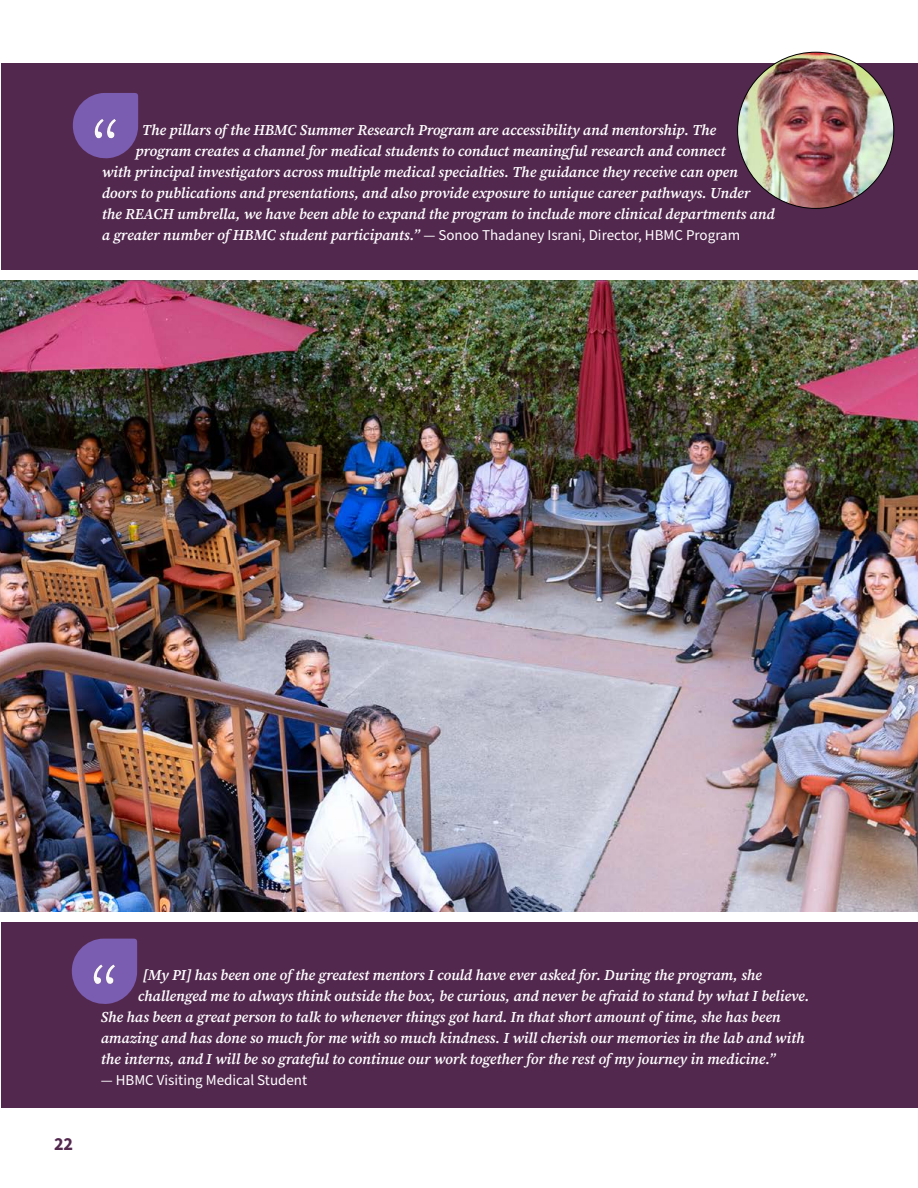
<style>
.page{position:relative;width:918px;height:1188px;background:#fff}
.page>*{position:absolute;margin:0;border:0;box-sizing:border-box;transform-origin:0 0}
.t1{font:700 18px "Source Sans Pro";color:#53284f}
.t2{font:italic 600 15px "Source Serif Pro";color:#fff}
.t3{font:15px "Source Sans Pro";color:#fff}
.s1{font-family:"Source Sans Pro";font-weight:400;font-style:normal}
</style>
<div class="page">
<div style="left:1px;top:64px;width:917px;height:206px;background:#53284f"></div>
<svg style="left:72px;top:93px;width:66px;height:66px"></svg>
<img style="left:0;top:281px;width:918px;height:631px">
<img style="left:738px;top:52px;width:156px;height:156px;border-radius:78px">
<div style="left:1px;top:923px;width:917px;height:185px;background:#53284f"></div>
<svg style="left:71px;top:939px;width:66px;height:65px"></svg>
<p class="t2" style="left:142px;top:119px;width:575px">The pillars of the HBMC Summer Research Program are accessibility and mentorship. The</p>
<p class="t2" style="left:136px;top:140px;width:591px">program creates a channel for medical students to conduct meaningful research and connect</p>
<p class="t2" style="left:102px;top:161px;width:638px">with principal investigators across multiple medical specialties. The guidance they receive can open</p>
<p class="t2" style="left:102px;top:182px;width:650px">doors to publications and presentations, and also provide exposure to unique career pathways. Under</p>
<p class="t2" style="left:102px;top:203px;width:674px">the REACH umbrella, we have been able to expand the program to include more clinical departments and</p>
<p class="t2" style="left:102px;top:224px;width:640px">a greater number of HBMC student participants.” <span class="s1">— Sonoo Thadaney Israni, Director, HBMC Program</span></p>
<p class="t1" style="left:54px;top:1132px;width:21px">22</p>
<p class="t2" style="left:143px;top:965px;width:621px">[My PI] has been one of the greatest mentors I could have ever asked for. During the program, she</p>
<p class="t2" style="left:138px;top:986px;width:673px">challenged me to always think outside the box, be curious, and never be afraid to stand by what I believe.</p>
<p class="t2" style="left:101px;top:1007px;width:681px">She has been a great person to talk to whenever things got hard. In that short amount of time, she has been</p>
<p class="t2" style="left:101px;top:1028px;width:705px">amazing and has done so much for me with so much kindness. I will cherish our memories in the lab and with</p>
<p class="t2" style="left:101px;top:1049px;width:676px">the interns, and I will be so grateful to continue our work together for the rest of my journey in medicine.”</p>
<p class="t3" style="left:101px;top:1070px;width:208px">— HBMC Visiting Medical Student</p>
</div>
